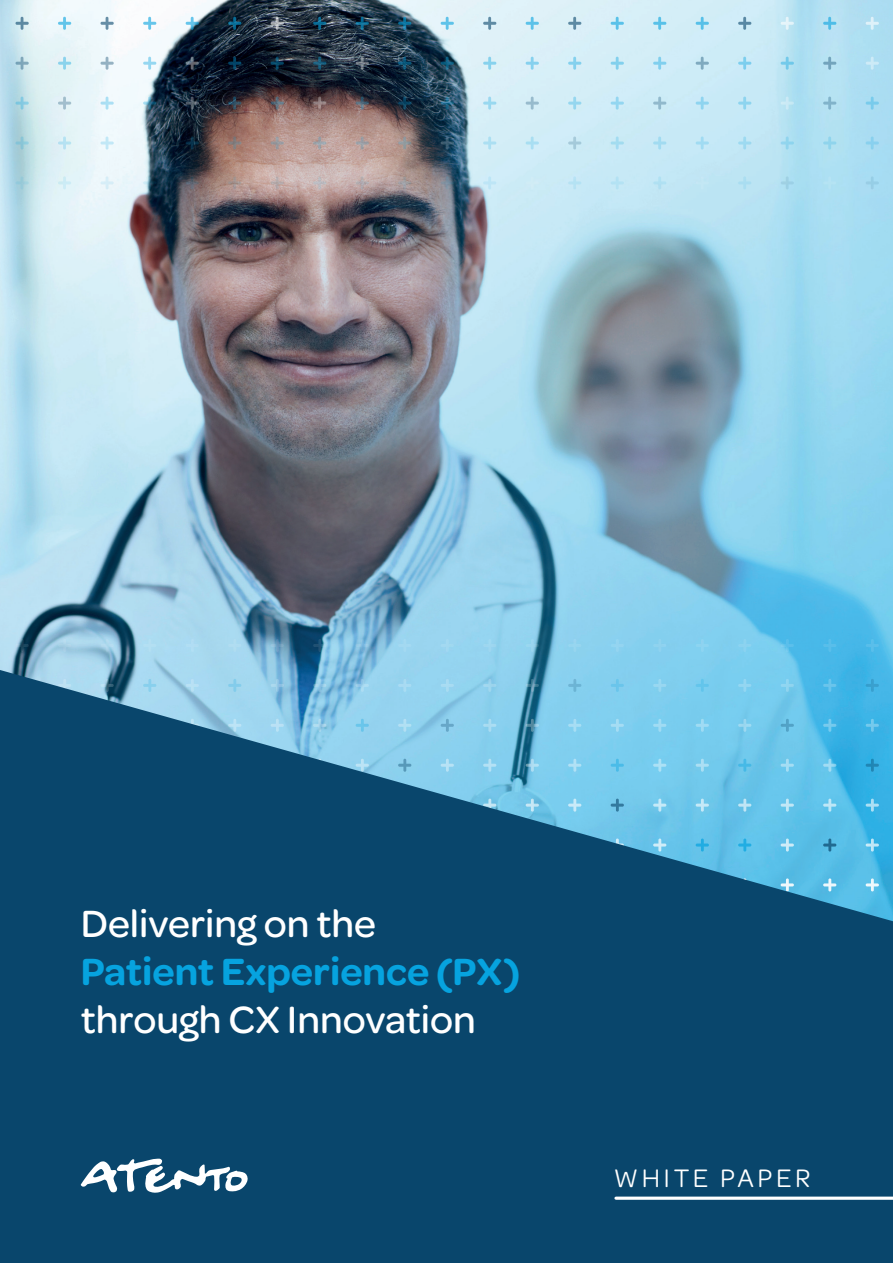
<style>
.page{position:relative;width:893px;height:1263px;background:#fff}
.page>*{position:absolute;margin:0;border:0;box-sizing:border-box;transform-origin:0 0}
.t1{font:500 40.5px "Omnes";color:#fff}
.t2{font:600 40.5px "Omnes";color:#06a3df}
.t3{font:27px "Omnes";letter-spacing:.13em;color:#fff}
</style>
<div class="page">
<img style="left:0;top:0;width:893px;height:670px">
<svg style="left:101px;top:17px;width:13px;height:13px"></svg>
<svg style="left:58px;top:17px;width:13px;height:13px"></svg>
<svg style="left:16px;top:17px;width:13px;height:13px"></svg>
<svg style="left:101px;top:57px;width:13px;height:13px"></svg>
<svg style="left:58px;top:57px;width:13px;height:13px"></svg>
<svg style="left:16px;top:57px;width:13px;height:13px"></svg>
<svg style="left:101px;top:97px;width:13px;height:13px"></svg>
<svg style="left:58px;top:97px;width:13px;height:13px"></svg>
<svg style="left:16px;top:97px;width:13px;height:13px"></svg>
<svg style="left:101px;top:137px;width:13px;height:12px"></svg>
<svg style="left:58px;top:137px;width:13px;height:12px"></svg>
<svg style="left:16px;top:137px;width:13px;height:12px"></svg>
<svg style="left:101px;top:176px;width:13px;height:13px"></svg>
<svg style="left:58px;top:176px;width:13px;height:13px"></svg>
<svg style="left:16px;top:176px;width:13px;height:13px"></svg>
<svg style="left:866px;top:17px;width:13px;height:13px"></svg>
<svg style="left:823px;top:17px;width:13px;height:13px"></svg>
<svg style="left:781px;top:17px;width:13px;height:13px"></svg>
<svg style="left:738px;top:17px;width:13px;height:13px"></svg>
<svg style="left:696px;top:17px;width:13px;height:13px"></svg>
<svg style="left:653px;top:17px;width:13px;height:13px"></svg>
<svg style="left:611px;top:17px;width:13px;height:13px"></svg>
<svg style="left:568px;top:17px;width:13px;height:13px"></svg>
<svg style="left:526px;top:17px;width:13px;height:13px"></svg>
<svg style="left:483px;top:17px;width:13px;height:13px"></svg>
<svg style="left:441px;top:17px;width:13px;height:13px"></svg>
<svg style="left:398px;top:17px;width:13px;height:13px"></svg>
<svg style="left:356px;top:17px;width:13px;height:13px"></svg>
<svg style="left:313px;top:17px;width:13px;height:13px"></svg>
<svg style="left:271px;top:17px;width:13px;height:13px"></svg>
<svg style="left:228px;top:17px;width:13px;height:13px"></svg>
<svg style="left:186px;top:17px;width:13px;height:13px"></svg>
<svg style="left:143px;top:17px;width:13px;height:13px"></svg>
<svg style="left:866px;top:57px;width:13px;height:13px"></svg>
<svg style="left:823px;top:57px;width:13px;height:13px"></svg>
<svg style="left:781px;top:57px;width:13px;height:13px"></svg>
<svg style="left:738px;top:57px;width:13px;height:13px"></svg>
<svg style="left:696px;top:57px;width:13px;height:13px"></svg>
<svg style="left:653px;top:57px;width:13px;height:13px"></svg>
<svg style="left:611px;top:57px;width:13px;height:13px"></svg>
<svg style="left:568px;top:57px;width:13px;height:13px"></svg>
<svg style="left:526px;top:57px;width:13px;height:13px"></svg>
<svg style="left:483px;top:57px;width:13px;height:13px"></svg>
<svg style="left:441px;top:57px;width:13px;height:13px"></svg>
<svg style="left:398px;top:57px;width:13px;height:13px"></svg>
<svg style="left:356px;top:57px;width:13px;height:13px"></svg>
<svg style="left:313px;top:57px;width:13px;height:13px"></svg>
<svg style="left:271px;top:57px;width:13px;height:13px"></svg>
<svg style="left:228px;top:57px;width:13px;height:13px"></svg>
<svg style="left:186px;top:57px;width:13px;height:13px"></svg>
<svg style="left:143px;top:57px;width:13px;height:13px"></svg>
<svg style="left:866px;top:97px;width:13px;height:13px"></svg>
<svg style="left:823px;top:97px;width:13px;height:13px"></svg>
<svg style="left:781px;top:97px;width:13px;height:13px"></svg>
<svg style="left:738px;top:97px;width:13px;height:13px"></svg>
<svg style="left:696px;top:97px;width:13px;height:13px"></svg>
<svg style="left:653px;top:97px;width:13px;height:13px"></svg>
<svg style="left:611px;top:97px;width:13px;height:13px"></svg>
<svg style="left:568px;top:97px;width:13px;height:13px"></svg>
<svg style="left:526px;top:97px;width:13px;height:13px"></svg>
<svg style="left:483px;top:97px;width:13px;height:13px"></svg>
<svg style="left:441px;top:97px;width:13px;height:13px"></svg>
<svg style="left:398px;top:97px;width:13px;height:13px"></svg>
<svg style="left:356px;top:97px;width:13px;height:13px"></svg>
<svg style="left:313px;top:97px;width:13px;height:13px"></svg>
<svg style="left:271px;top:97px;width:13px;height:13px"></svg>
<svg style="left:228px;top:97px;width:13px;height:13px"></svg>
<svg style="left:186px;top:97px;width:13px;height:13px"></svg>
<svg style="left:143px;top:97px;width:13px;height:13px"></svg>
<svg style="left:866px;top:137px;width:13px;height:12px"></svg>
<svg style="left:823px;top:137px;width:13px;height:12px"></svg>
<svg style="left:781px;top:137px;width:13px;height:12px"></svg>
<svg style="left:738px;top:137px;width:13px;height:12px"></svg>
<svg style="left:696px;top:137px;width:13px;height:12px"></svg>
<svg style="left:653px;top:137px;width:13px;height:12px"></svg>
<svg style="left:611px;top:137px;width:13px;height:12px"></svg>
<svg style="left:568px;top:137px;width:13px;height:12px"></svg>
<svg style="left:526px;top:137px;width:13px;height:12px"></svg>
<svg style="left:483px;top:137px;width:13px;height:12px"></svg>
<svg style="left:441px;top:137px;width:13px;height:12px"></svg>
<svg style="left:398px;top:137px;width:13px;height:12px"></svg>
<svg style="left:356px;top:137px;width:13px;height:12px"></svg>
<svg style="left:313px;top:137px;width:13px;height:12px"></svg>
<svg style="left:271px;top:137px;width:13px;height:12px"></svg>
<svg style="left:228px;top:137px;width:13px;height:12px"></svg>
<svg style="left:186px;top:137px;width:13px;height:12px"></svg>
<svg style="left:143px;top:137px;width:13px;height:12px"></svg>
<svg style="left:866px;top:176px;width:13px;height:13px"></svg>
<svg style="left:823px;top:176px;width:13px;height:13px"></svg>
<svg style="left:781px;top:176px;width:13px;height:13px"></svg>
<svg style="left:738px;top:176px;width:13px;height:13px"></svg>
<svg style="left:696px;top:176px;width:13px;height:13px"></svg>
<svg style="left:653px;top:176px;width:13px;height:13px"></svg>
<svg style="left:611px;top:176px;width:13px;height:13px"></svg>
<svg style="left:568px;top:176px;width:13px;height:13px"></svg>
<svg style="left:526px;top:176px;width:13px;height:13px"></svg>
<svg style="left:483px;top:176px;width:13px;height:13px"></svg>
<svg style="left:441px;top:176px;width:13px;height:13px"></svg>
<svg style="left:398px;top:176px;width:13px;height:13px"></svg>
<svg style="left:356px;top:176px;width:13px;height:13px"></svg>
<svg style="left:313px;top:176px;width:13px;height:13px"></svg>
<svg style="left:271px;top:176px;width:13px;height:13px"></svg>
<svg style="left:228px;top:176px;width:13px;height:13px"></svg>
<svg style="left:186px;top:176px;width:13px;height:13px"></svg>
<svg style="left:143px;top:176px;width:13px;height:13px"></svg>
<svg style="left:143px;top:639px;width:13px;height:13px"></svg>
<svg style="left:186px;top:639px;width:13px;height:13px"></svg>
<svg style="left:228px;top:639px;width:13px;height:13px"></svg>
<svg style="left:271px;top:639px;width:13px;height:13px"></svg>
<svg style="left:313px;top:639px;width:13px;height:13px"></svg>
<svg style="left:356px;top:639px;width:13px;height:13px"></svg>
<svg style="left:398px;top:639px;width:13px;height:13px"></svg>
<svg style="left:441px;top:639px;width:13px;height:13px"></svg>
<svg style="left:483px;top:639px;width:13px;height:13px"></svg>
<svg style="left:526px;top:639px;width:13px;height:13px"></svg>
<svg style="left:568px;top:639px;width:13px;height:13px"></svg>
<svg style="left:611px;top:639px;width:13px;height:13px"></svg>
<svg style="left:653px;top:639px;width:13px;height:13px"></svg>
<svg style="left:696px;top:639px;width:13px;height:13px"></svg>
<svg style="left:738px;top:639px;width:13px;height:13px"></svg>
<svg style="left:781px;top:639px;width:13px;height:13px"></svg>
<svg style="left:823px;top:639px;width:13px;height:13px"></svg>
<svg style="left:866px;top:639px;width:13px;height:13px"></svg>
<svg style="left:16px;top:639px;width:13px;height:13px"></svg>
<svg style="left:58px;top:639px;width:13px;height:13px"></svg>
<svg style="left:101px;top:639px;width:13px;height:13px"></svg>
<svg style="left:0;top:670px;width:893px;height:593px;background:#1f6186"></svg>
<svg style="left:81px;top:1159px;width:167px;height:34px"></svg>
<svg style="left:616px;top:1196px;width:277px;height:4px"></svg>
<p class="t1" style="left:81px;top:895px;width:297px">Delivering on the</p>
<p class="t2" style="left:81px;top:942px;width:441px">Patient Experience (PX)</p>
<p class="t1" style="left:81px;top:991px;width:397px">through CX Innovation</p>
<p class="t3" style="left:614px;top:1159px;width:198px">WHITE PAPER</p>
</div>
